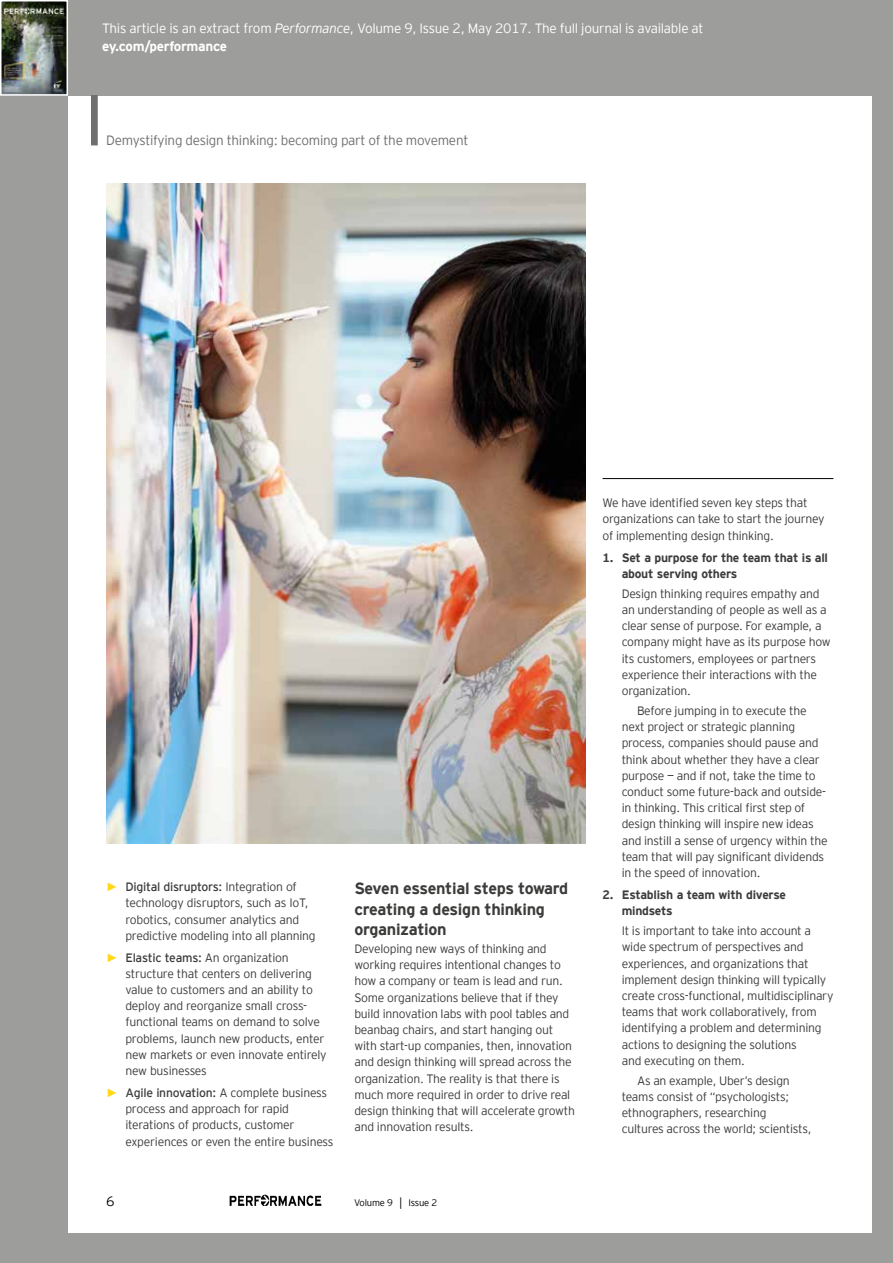
<style>
.page{position:relative;width:893px;height:1263px;background:#9d9d9c}
.page>*{position:absolute;margin:0;border:0;box-sizing:border-box;transform-origin:0 0}
.t1{font:700 16.2px/20.2px "EY Interstate";letter-spacing:-.02em;color:#3c3c3b}
.t2{font:300 13.5px/18px "EY Interstate";letter-spacing:-.02em;color:#fff}
.t3{font:300 13.5px "EY Interstate";letter-spacing:-.02em;color:#706f6f}
.t4{font:300 13.5px "EY Interstate";color:#000}
.t5{font:300 12.15px/16.2px "EY Interstate";letter-spacing:-.02em;color:#3c3c3b}
.t6{font:700 12.15px/16.2px "EY Interstate";letter-spacing:-.02em;color:#3c3c3b}
.t7{font:300 9.45px "EY Interstate";letter-spacing:-.02em;color:#000}
.s1{font-style:italic}
.s2{font-weight:700}
.s3{font-family:"Arial";font-weight:400;color:#ffd817}
.s4{font-weight:400}
.s5{font-family:"Times New Roman";font-weight:400}
</style>
<div class="page">
<img style="left:0;top:0;width:68px;height:96px">
<div style="left:68px;top:96px;width:804px;height:1136px;background:#fff"></div>
<img style="left:229px;top:1195px;width:93px;height:10px">
<div style="left:91px;top:96px;width:7px;height:49px;background:#706f6f"></div>
<hr style="left:603px;top:478px;width:230px;height:1px;background:#000">
<img style="left:106px;top:184px;width:479px;height:659px">
<p class="t2" style="left:102px;top:19px;width:603px">This article is an extract from <span class="s1">Performance</span>, Volume 9, Issue 2, May 2017. The full journal is available at <span class="s2">ey.com/performance</span></p>
<p class="t3" style="left:106px;top:131px;width:364px">Demystifying design thinking: becoming part of the movement</p>
<p class="t5" style="left:125px;top:878px;width:192px;text-indent:-19px"><span class="s3">►</span> <span class="s4">Digital disruptors:</span> Integration of technology disruptors, such as IoT, robotics, consumer analytics and predictive modeling into all planning</p>
<p class="t5" style="left:125px;top:948px;width:203px;text-indent:-19px"><span class="s3">►</span> <span class="s4">Elastic teams:</span> An organization structure that centers on delivering value to customers and an ability to deploy and reorganize small cross&shy;functional teams on demand to solve problems, launch new products, enter new markets or even innovate entirely new businesses</p>
<p class="t5" style="left:125px;top:1084px;width:210px;text-indent:-19px"><span class="s3">►</span> <span class="s4">Agile innovation:</span> A complete business process and approach for rapid iterations of products, customer experiences or even the entire business</p>
<h1 class="t1" style="left:354px;top:877px;width:215px">Seven essential steps toward creating a design thinking organization</h1>
<p class="t5" style="left:354px;top:940px;width:222px">Developing new ways of thinking and working requires intentional changes to how a company or team is lead and run.<br>Some organizations believe that if they build innovation labs with pool tables and beanbag chairs, and start hanging out with start-up companies, then, innovation and design thinking will spread across the organization. The reality is that there is much more required in order to drive real design thinking that will accelerate growth and innovation results.</p>
<p class="t4" style="left:106px;top:1191px;width:10px">6</p>
<p class="t7" style="left:354px;top:1195px;width:85px">Volume 9 <span class="s5">│</span> Issue 2</p>
<p class="t5" style="left:603px;top:494px;width:224px">We have identified seven key steps that organizations can take to start the journey of implementing design thinking.</p>
<p class="t6" style="left:622px;top:548px;width:208px;text-indent:-19px">1. Set a purpose for the team that is all about serving others</p>
<p class="t5" style="left:622px;top:585px;width:211px">Design thinking requires empathy and an understanding of people as well as a clear sense of purpose. For example, a company might have as its purpose how its customers, employees or partners experience their interactions with the organization.</p>
<p class="t5" style="left:622px;top:702px;width:207px;text-indent:15px">Before jumping in to execute the next project or strategic planning process, companies should pause and think about whether they have a clear purpose — and if not, take the time to conduct some future-back and outside&shy;in thinking. This critical first step of design thinking will inspire new ideas and instill a sense of urgency within the team that will pay significant dividends in the speed of innovation.</p>
<p class="t6" style="left:622px;top:886px;width:166px;text-indent:-19px">2. Establish a team with diverse mindsets</p>
<p class="t5" style="left:622px;top:922px;width:213px">It is important to take into account a wide spectrum of perspectives and experiences, and organizations that implement design thinking will typically create cross-functional, multidisciplinary teams that work collaboratively, from identifying a problem and determining actions to designing the solutions<br>and executing on them.</p>
<p class="t5" style="left:622px;top:1072px;width:191px;text-indent:15px">As an example, Uber’s design teams consist of “psychologists; ethnographers, researching cultures across the world; scientists,</p>
</div>
